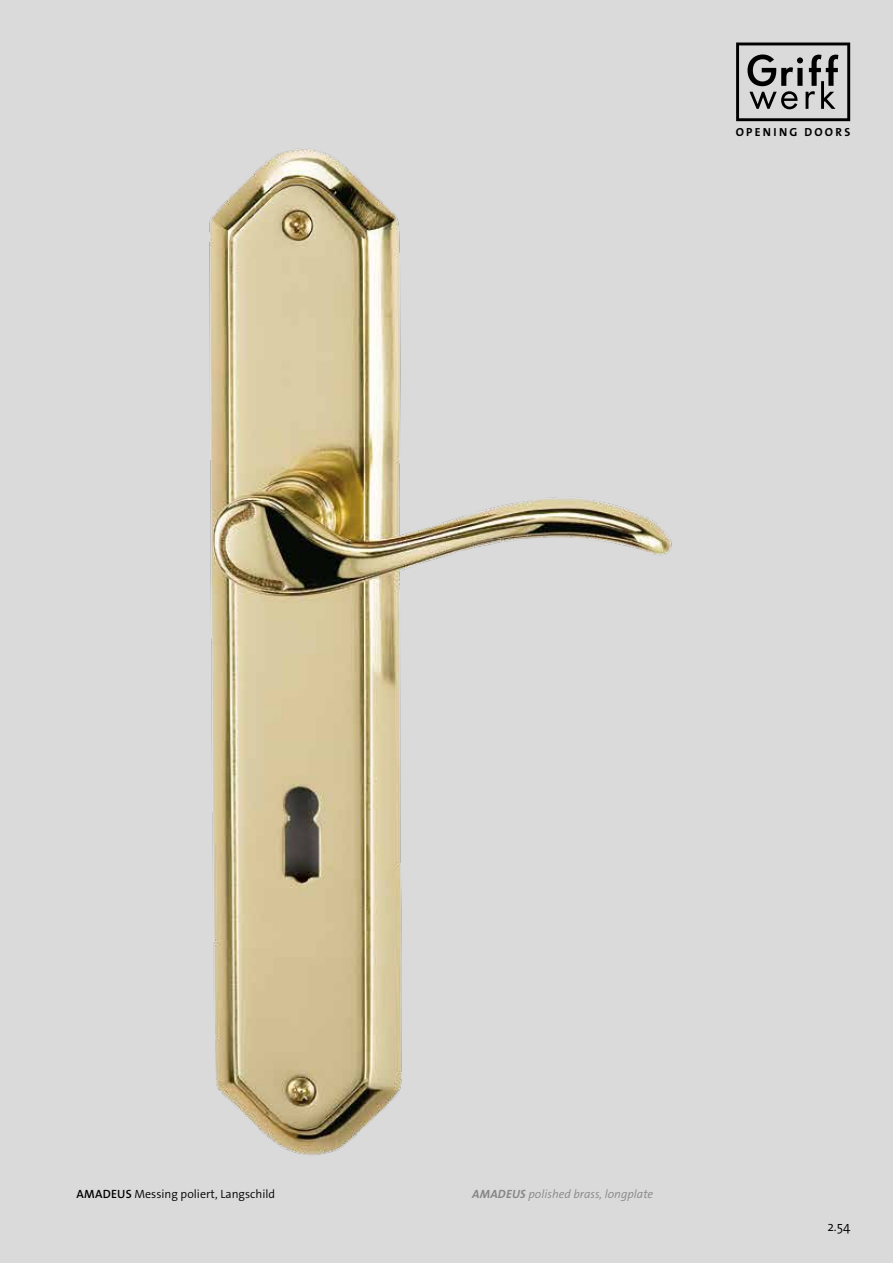
<style>
.page{position:relative;width:893px;height:1263px;background:#dadada}
.page>*{position:absolute;margin:0;border:0;box-sizing:border-box;transform-origin:0 0}
.t1{font:300 13.5px "The Sans Os F";color:#000}
.t2{font:300 12px "The Sans Os F";color:#000}
.t3{font:italic 300 12px "The Sans Os F";color:#878787}
.t4{font:700 11.7px "The Sans Os F";letter-spacing:.19em;color:#000}
.s1{font-weight:600}
.s2{font-weight:700}
</style>
<div class="page">
<svg style="left:736px;top:43px;width:114px;height:78px"></svg>
<img style="left:209px;top:148px;width:463px;height:1008px">
<p class="t4" style="left:736px;top:124px;width:116px">OPENING DOORS</p>
<p class="t2" style="left:77px;top:1186px;width:200px"><span class="s1">AMADEUS</span> Messing poliert, Langschild</p>
<p class="t3" style="left:472px;top:1186px;width:183px"><span class="s2">AMADEUS</span> polished brass, longplate</p>
<p class="t1" style="left:827px;top:1217px;width:25px">2.54</p>
</div>
